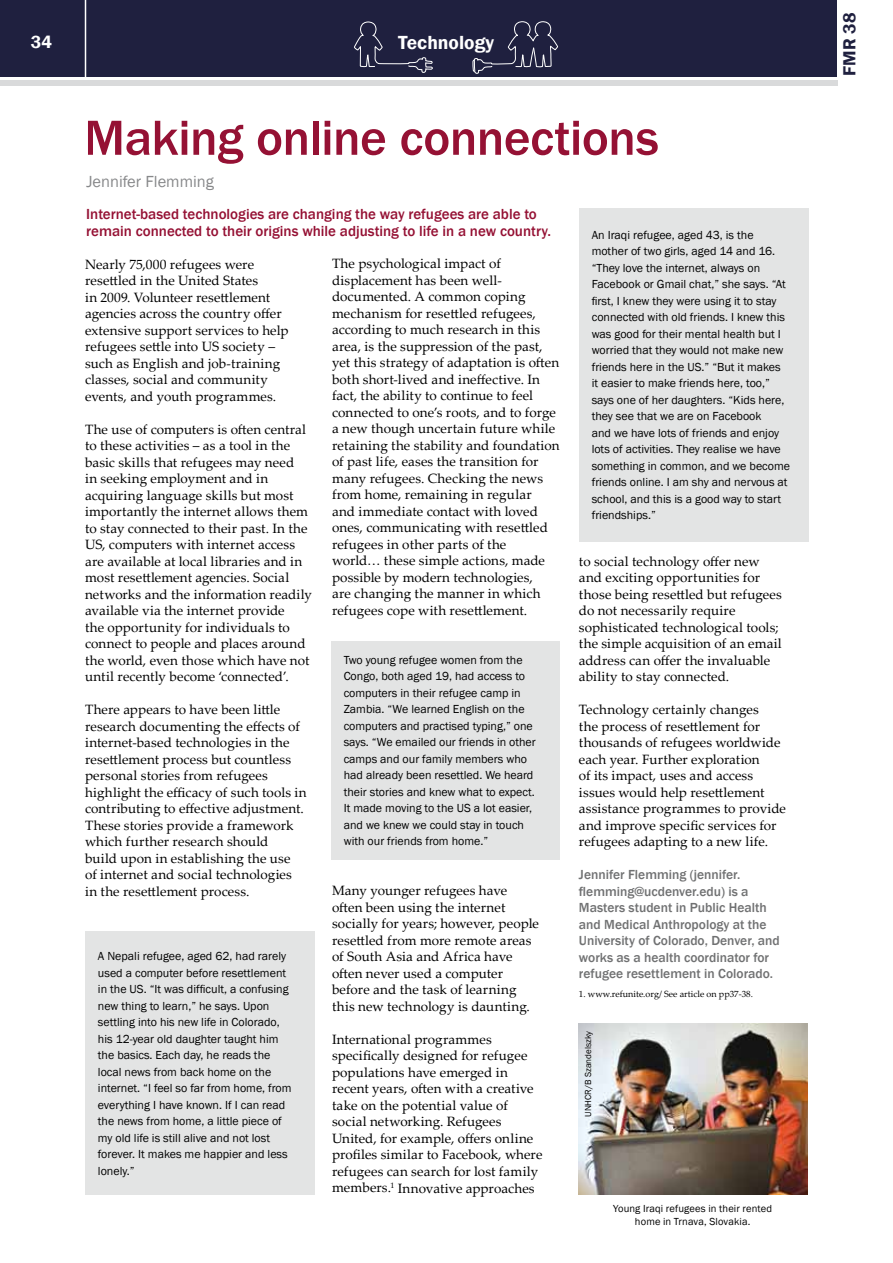
<style>
.page{position:relative;width:893px;height:1263px;background:#fff}
.page>*{position:absolute;margin:0;border:0;box-sizing:border-box;transform-origin:0 0}
.t1{font:500 51px "Franklin Gothic";letter-spacing:-.01em;color:#951134}
.t2{font:600 19.5px "Franklin Gothic";color:#fff}
.t3{font:600 18px "Franklin Gothic";color:#1f203f}
.t4{font:600 18px "Franklin Gothic";color:#fff}
.t5{font:16.5px "Franklin Gothic";color:#87888a}
.t6{font:500 15px/16.5px "Franklin Gothic";color:#951134}
.t7{font:13.5px/16.5px "Palatino Linotype";letter-spacing:.005em;color:#000}
.t8{font:500 13.5px/16.5px "Franklin Gothic";color:#707172}
.t9{font:12px/16.5px "Franklin Gothic";color:#000}
.t10{font:10.5px/12.6px "Franklin Gothic";letter-spacing:.01em;color:#000;text-align:center}
.t11{font:9px "Palatino Linotype";color:#000}
.t12{font:9px "Franklin Gothic";color:#000}
</style>
<div class="page">
<div style="left:0;top:0;width:836px;height:77px;background:#1f203f"></div>
<div style="left:0;top:80px;width:837px;height:5px;background:#d9dadb"></div>
<hr style="left:85px;top:0;width:1px;height:78px;background:#fff">
<svg style="left:354px;top:21px;width:79px;height:52px"></svg>
<svg style="left:472px;top:21px;width:86px;height:53px"></svg>
<div style="left:85px;top:931px;width:230px;height:264px;background:#e3e4e4"></div>
<div style="left:331px;top:641px;width:229px;height:219px;background:#e3e4e4"></div>
<div style="left:579px;top:208px;width:230px;height:333px;background:#e3e4e4"></div>
<img style="left:579px;top:1023px;width:228px;height:172px">
<h3 class="t4" style="left:31px;top:31px;width:23px">34</h3>
<h2 class="t2" style="left:398px;top:31px;width:97px">Technology</h2>
<h1 class="t1" style="left:84px;top:106px;width:576px">Making online connections</h1>
<p class="t5" style="left:86px;top:172px;width:129px">Jennifer Flemming</p>
<p class="t6" style="left:86px;top:206px;width:466px">Internet-based technologies are changing the way refugees are able to remain connected to their origins while adjusting to life in a new country.</p>
<p class="t7" style="left:85px;top:255px;width:205px">Nearly 75,000 refugees were resettled in the United States<br>in 2009. Volunteer resettlement agencies across the country offer extensive support services to help refugees settle into US society – such as English and job-training classes, social and community events, and youth programmes.</p>
<p class="t7" style="left:85px;top:420px;width:229px">The use of computers is often central to these activities – as a tool in the basic skills that refugees may need<br>in seeking employment and in acquiring language skills but most importantly the internet allows them to stay connected to their past. In the US, computers with internet access are available at local libraries and in most resettlement agencies. Social networks and the information readily available via the internet provide<br>the opportunity for individuals to connect to people and places around the world, even those which have not until recently become ‘connected’.</p>
<p class="t7" style="left:85px;top:701px;width:223px">There appears to have been little research documenting the effects of internet-based technologies in the resettlement process but countless personal stories from refugees highlight the efficacy of such tools in contributing to effective adjustment.<br>These stories provide a framework which further research should<br>build upon in establishing the use<br>of internet and social technologies in the resettlement process.</p>
<p class="t9" style="left:98px;top:948px;width:195px">A Nepali refugee, aged 62, had rarely used a computer before resettlement in the US. “It was difficult, a confusing new thing to learn,” he says. Upon settling into his new life in Colorado, his 12-year old daughter taught him the basics. Each day, he reads the local news from back home on the internet. “I feel so far from home, from everything I have known. If I can read the news from home, a little piece of my old life is still alive and not lost forever. It makes me happier and less lonely.”</p>
<p class="t7" style="left:332px;top:255px;width:229px">The psychological impact of displacement has been well&shy;documented. A common coping mechanism for resettled refugees, according to much research in this area, is the suppression of the past, yet this strategy of adaptation is often both short-lived and ineffective. In fact, the ability to continue to feel connected to one’s roots, and to forge a new though uncertain future while retaining the stability and foundation of past life, eases the transition for many refugees. Checking the news from home, remaining in regular<br>and immediate contact with loved ones, communicating with resettled refugees in other parts of the<br>world… these simple actions, made possible by modern technologies,<br>are changing the manner in which refugees cope with resettlement.</p>
<p class="t9" style="left:344px;top:652px;width:194px">Two young refugee women from the Congo, both aged 19, had access to computers in their refugee camp in Zambia. “We learned English on the computers and practised typing,” one says. “We emailed our friends in other camps and our family members who had already been resettled. We heard their stories and knew what to expect.<br>It made moving to the US a lot easier, and we knew we could stay in touch with our friends from home.”</p>
<p class="t7" style="left:332px;top:882px;width:209px">Many younger refugees have often been using the internet socially for years; however, people resettled from more remote areas of South Asia and Africa have often never used a computer before and the task of learning this new technology is daunting.</p>
<p class="t7" style="left:332px;top:1030px;width:212px">International programmes specifically designed for refugee populations have emerged in recent years, often with a creative take on the potential value of social networking. Refugees<br>United, for example, offers online profiles similar to Facebook, where refugees can search for lost family members.<sup>1</sup> Innovative approaches</p>
<p class="t9" style="left:592px;top:227px;width:200px">An Iraqi refugee, aged 43, is the mother of two girls, aged 14 and 16. “They love the internet, always on Facebook or Gmail chat,” she says. “At first, I knew they were using it to stay connected with old friends. I knew this was good for their mental health but I worried that they would not make new friends here in the US.” “But it makes it easier to make friends here, too,” says one of her daughters. “Kids here, they see that we are on Facebook<br>and we have lots of friends and enjoy lots of activities. They realise we have something in common, and we become friends online. I am shy and nervous at school, and this is a good way to start friendships.”</p>
<p class="t7" style="left:579px;top:552px;width:204px">to social technology offer new and exciting opportunities for those being resettled but refugees do not necessarily require sophisticated technological tools; the simple acquisition of an email address can offer the invaluable ability to stay connected.</p>
<p class="t7" style="left:579px;top:701px;width:208px">Technology certainly changes<br>the process of resettlement for thousands of refugees worldwide each year. Further exploration<br>of its impact, uses and access issues would help resettlement assistance programmes to provide and improve specific services for refugees adapting to a new life.</p>
<p class="t8" style="left:579px;top:866px;width:202px">Jennifer Flemming (jennifer. flemming@ucdenver.edu) is a<br>Masters student in Public Health and Medical Anthropology at the<br>University of Colorado, Denver, and works as a health coordinator for refugee resettlement in Colorado.</p>
<p class="t11" style="left:579px;top:988px;width:176px">1. www.refunite.org/ See article on pp37-38.</p>
<p class="t12" style="left:583px;top:1117px;width:88px;rotate:-90deg">UNHCR/B Szandelszky</p>
<p class="t10" style="left:613px;top:1202px;width:161px">Young Iraqi refugees in their rented home in Trnava, Slovakia.</p>
<h3 class="t3" style="left:838px;top:76px;width:64px;rotate:-90deg">FMR 38</h3>
</div>
